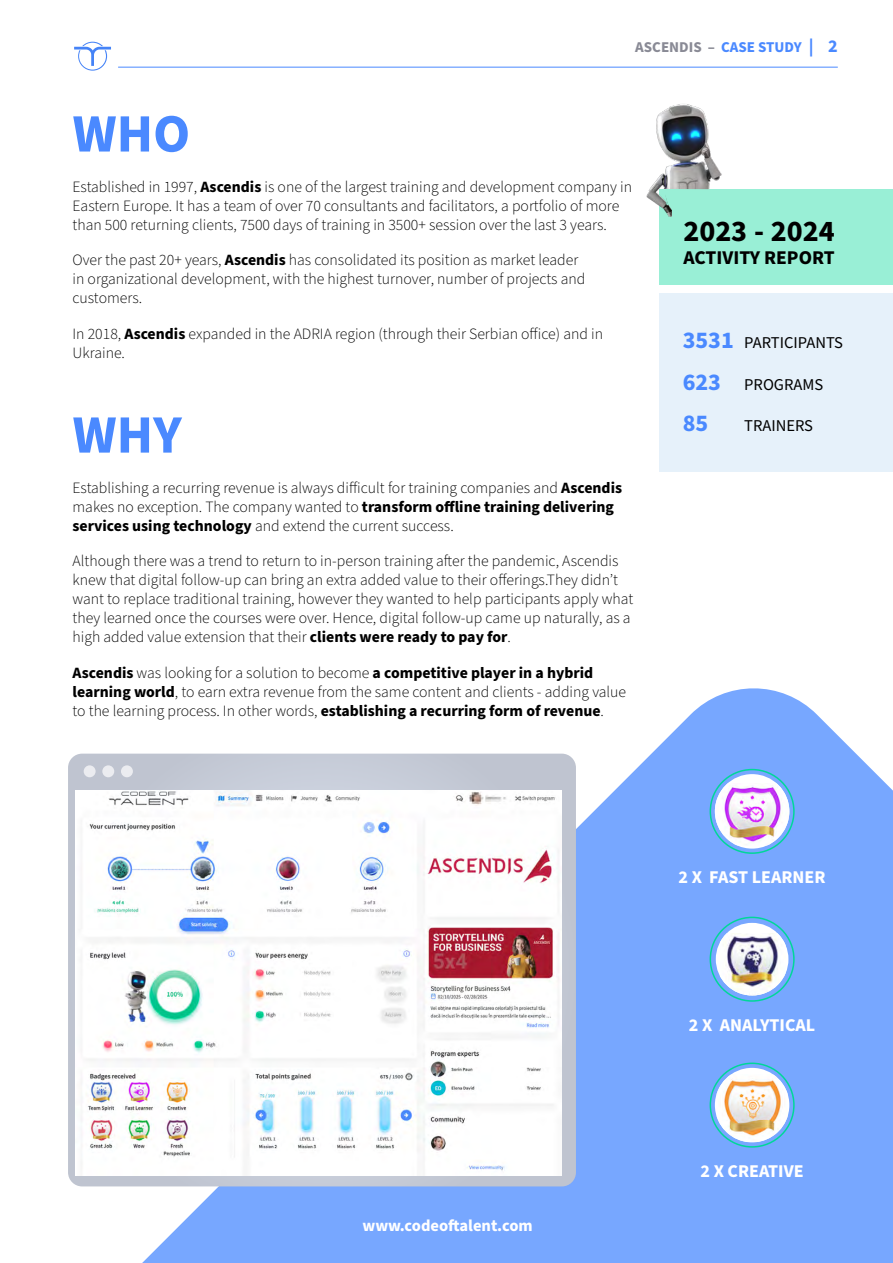
<style>
.page{position:relative;width:893px;height:1263px;background:#fff}
.page>*{position:absolute;margin:0;border:0;box-sizing:border-box;transform-origin:0 0}
.t1{font:700 54px "Source Sans Pro";color:#4a89ff}
.t2{font:700 30px "Source Sans Pro";color:#000}
.t3{font:700 24px "Source Sans Pro";color:#4a89ff}
.t4{font:700 19.5px "Source Sans Pro";color:#000}
.t5{font:700 18px "Source Sans Pro";color:#fff}
.t6{font:16.5px "Source Sans Pro";color:#000}
.t7{font:700 16.5px "Source Sans Pro";color:#fff}
.t8{font:300 15.75px/18.9px "Source Sans Pro";color:#000}
.t9{font:700 15px "Source Sans Pro";color:#898a95}
.s1{color:#4a89ff}
.s2{font-size:18px;color:#4a89ff}
.s3{font-weight:700}
.s4{font-weight:700;font-size:24px;color:#4a89ff}
</style>
<div class="page">
<div style="left:659px;top:293px;width:233px;height:179px;background:#e6f1fa"></div>
<svg style="left:104px;top:688px;width:789px;height:575px;fill:#77a7ff"></svg>
<svg style="left:68px;top:754px;width:508px;height:432px;background:#c5cad5"></svg>
<img style="left:76px;top:791px;width:485px;height:384px">
<div style="left:84px;top:765px;width:12px;height:12px;background:#ebecf0;border-radius:50%"></div>
<div style="left:102px;top:765px;width:12px;height:12px;background:#ebecf0;border-radius:50%"></div>
<div style="left:121px;top:765px;width:12px;height:12px;background:#ebecf0;border-radius:50%"></div>
<div style="left:659px;top:189px;width:233px;height:96px;background:#99efd6"></div>
<div style="left:716px;top:923px;width:72px;height:72px;background:#fff;border-radius:50%"></div>
<img style="left:720px;top:933px;width:66px;height:62px">
<img style="left:646px;top:104px;width:76px;height:113px">
<hr style="left:118px;top:67px;width:720px;height:1px;background:#4a89ff">
<svg style="left:74px;top:42px;width:37px;height:29px"></svg>
<div style="left:710px;top:769px;width:85px;height:85px;border:2px solid #00d799;border-radius:50%"></div>
<div style="left:710px;top:917px;width:85px;height:85px;border:2px solid #00d799;border-radius:50%"></div>
<div style="left:710px;top:1062px;width:85px;height:85px;border:2px solid #00d799;border-radius:50%"></div>
<div style="left:715px;top:1068px;width:74px;height:74px;background:#fff;border-radius:50%"></div>
<img style="left:717px;top:1074px;width:70px;height:68px">
<div style="left:715px;top:774px;width:74px;height:75px;background:#fff;border-radius:50%"></div>
<img style="left:715px;top:783px;width:74px;height:62px">
<p class="t9" style="left:635px;top:37px;width:204px">ASCENDIS – <span class="s1">CASE STUDY</span> <span class="s2">| 2</span></p>
<h1 class="t1" style="left:73px;top:97px;width:119px">WHO</h1>
<p class="t8" style="left:73px;top:177px;width:561px">Established in 1997, <span class="s3">Ascendis</span> is one of the largest training and development company in<br>Eastern Europe. It has a team of over 70 consultants and facilitators, a portfolio of more than 500 returning clients, 7500 days of training in 3500+ session over the last 3 years.</p>
<p class="t8" style="left:73px;top:251px;width:514px">Over the past 20+ years, <span class="s3">Ascendis</span> has consolidated its position as market leader in organizational development, with the highest turnover, number of projects and customers.</p>
<p class="t8" style="left:73px;top:325px;width:532px">In 2018, <span class="s3">Ascendis</span> expanded in the ADRIA region (through their Serbian office) and in<br>Ukraine.</p>
<h1 class="t1" style="left:73px;top:398px;width:111px">WHY</h1>
<p class="t8" style="left:73px;top:479px;width:551px">Establishing a recurring revenue is always difficult for training companies and <span class="s3">Ascendis </span>makes no exception. The company wanted to <span class="s3">transform offline training delivering services using technology</span> and extend the current success.</p>
<p class="t8" style="left:73px;top:552px;width:562px">Although there was a trend to return to in-person training after the pandemic, Ascendis knew that digital follow-up can bring an extra added value to their offerings.They didn’t want to replace traditional training, however they wanted to help participants apply what they learned once the courses were over. Hence, digital follow-up came up naturally, as a high added value extension that their <span class="s3">clients were ready to pay for</span>.</p>
<p class="t8" style="left:73px;top:664px;width:555px"><span class="s3">Ascendis</span> was looking for a solution to become <span class="s3">a competitive player in a hybrid learning world</span>, to earn extra revenue from the same content and clients - adding value to the learning process. In other words, <span class="s3">establishing a recurring form of revenue</span>.</p>
<h2 class="t2" style="left:683px;top:210px;width:153px">2023 - 2024</h2>
<p class="t4" style="left:683px;top:244px;width:153px">ACTIVITY REPORT</p>
<p class="t6" style="left:683px;top:332px;width:162px"><span class="s4">3531</span> PARTICIPANTS</p>
<p class="t6" style="left:683px;top:373px;width:142px"><span class="s4">623</span> PROGRAMS</p>
<h3 class="t3" style="left:683px;top:407px;width:27px">85</h3>
<p class="t6" style="left:744px;top:415px;width:70px">TRAINERS</p>
<p class="t7" style="left:362px;top:1214px;width:172px">www.codeoftalent.com</p>
<p class="t5" style="left:679px;top:864px;width:149px">2 X FAST LEARNER</p>
<p class="t5" style="left:689px;top:1012px;width:128px">2 X ANALYTICAL</p>
<p class="t5" style="left:700px;top:1159px;width:105px">2 X CREATIVE</p>
</div>
